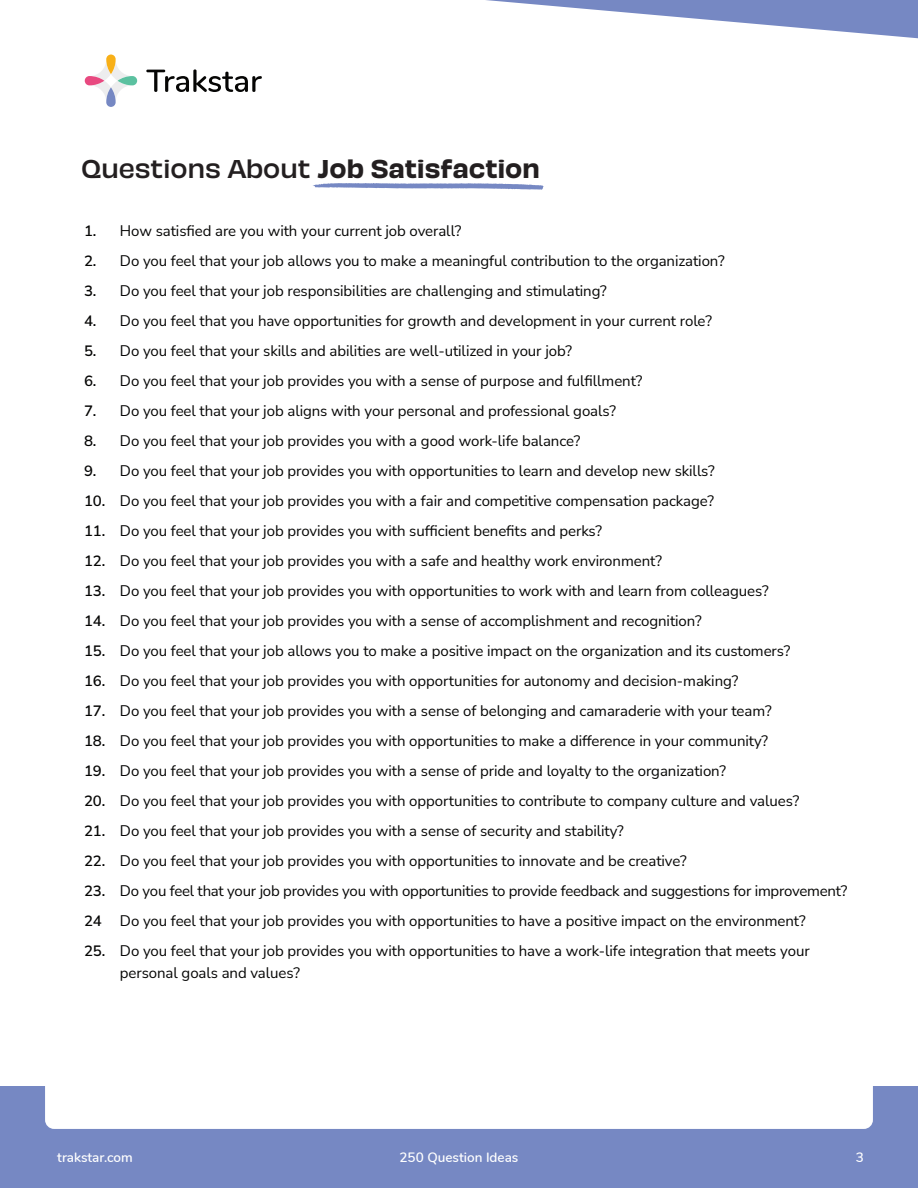
<style>
.page{position:relative;width:918px;height:1188px;background:#fff}
.page>*{position:absolute;margin:0;border:0;box-sizing:border-box;transform-origin:0 0}
.t1{font:24px "Obviously Semi";letter-spacing:-.01em;color:#231f20}
.t2{font:15px/30px "Nunito Sans";letter-spacing:-.005em;color:#050504}
.t3{font:600 15px/30px "Nunito Sans";letter-spacing:-.005em;color:#050504}
.t4{font:600 13.5px "Nunito";color:#fff}
.s1{font-family:"Obviously";font-weight:500}
</style>
<div class="page">
<div style="left:0;top:1086px;width:918px;height:102px;background:#7688c3"></div>
<div style="left:45px;top:1041px;width:828px;height:88px;background:#fff;border-radius:9px"></div>
<svg style="left:486px;top:0;width:432px;height:39px"></svg>
<svg style="left:89px;top:64px;width:43px;height:33px"></svg>
<svg style="left:85px;top:76px;width:19px;height:9px"></svg>
<svg style="left:106px;top:87px;width:10px;height:20px"></svg>
<svg style="left:118px;top:76px;width:19px;height:9px"></svg>
<svg style="left:106px;top:55px;width:10px;height:19px"></svg>
<svg style="left:146px;top:69px;width:116px;height:23px"></svg>
<svg style="left:313px;top:183px;width:231px;height:7px"></svg>
<h1 class="t1" style="left:81px;top:150px;width:461px"><span class="s1">Questions About</span> Job Satisfaction</h1>
<p class="t3" style="left:84px;top:215px;width:23px">1.<br>2.<br>3.<br>4.<br>5.<br>6.<br>7.<br>8.<br>9.<br>10.<br>11.<br>12.<br>13.<br>14.<br>15.<br>16.<br>17.<br>18.<br>19.<br>20.<br>21.<br>22.<br>23.<br>24<br>25.</p>
<p class="t2" style="left:120px;top:215px;width:729px">How satisfied are you with your current job overall?<br>Do you feel that your job allows you to make a meaningful contribution to the organization?<br>Do you feel that your job responsibilities are challenging and stimulating?<br>Do you feel that you have opportunities for growth and development in your current role?<br>Do you feel that your skills and abilities are well-utilized in your job?<br>Do you feel that your job provides you with a sense of purpose and fulfillment?<br>Do you feel that your job aligns with your personal and professional goals?<br>Do you feel that your job provides you with a good work-life balance?<br>Do you feel that your job provides you with opportunities to learn and develop new skills?<br>Do you feel that your job provides you with a fair and competitive compensation package?<br>Do you feel that your job provides you with sufficient benefits and perks?<br>Do you feel that your job provides you with a safe and healthy work environment?<br>Do you feel that your job provides you with opportunities to work with and learn from colleagues?<br>Do you feel that your job provides you with a sense of accomplishment and recognition?<br>Do you feel that your job allows you to make a positive impact on the organization and its customers?<br>Do you feel that your job provides you with opportunities for autonomy and decision-making?<br>Do you feel that your job provides you with a sense of belonging and camaraderie with your team?<br>Do you feel that your job provides you with opportunities to make a difference in your community?<br>Do you feel that your job provides you with a sense of pride and loyalty to the organization?<br>Do you feel that your job provides you with opportunities to contribute to company culture and values?<br>Do you feel that your job provides you with a sense of security and stability?<br>Do you feel that your job provides you with opportunities to innovate and be creative?<br>Do you feel that your job provides you with opportunities to provide feedback and suggestions for improvement?<br>Do you feel that your job provides you with opportunities to have a positive impact on the environment?<br>Do you feel that your job provides you with opportunities to have a work-life integration that meets your</p>
<p class="t2" style="left:120px;top:957px;width:182px">personal goals and values?</p>
<p class="t4" style="left:57px;top:1147px;width:77px">trakstar.com</p>
<p class="t4" style="left:400px;top:1147px;width:120px">250 Question Ideas</p>
<p class="t4" style="left:856px;top:1147px;width:10px">3</p>
</div>
